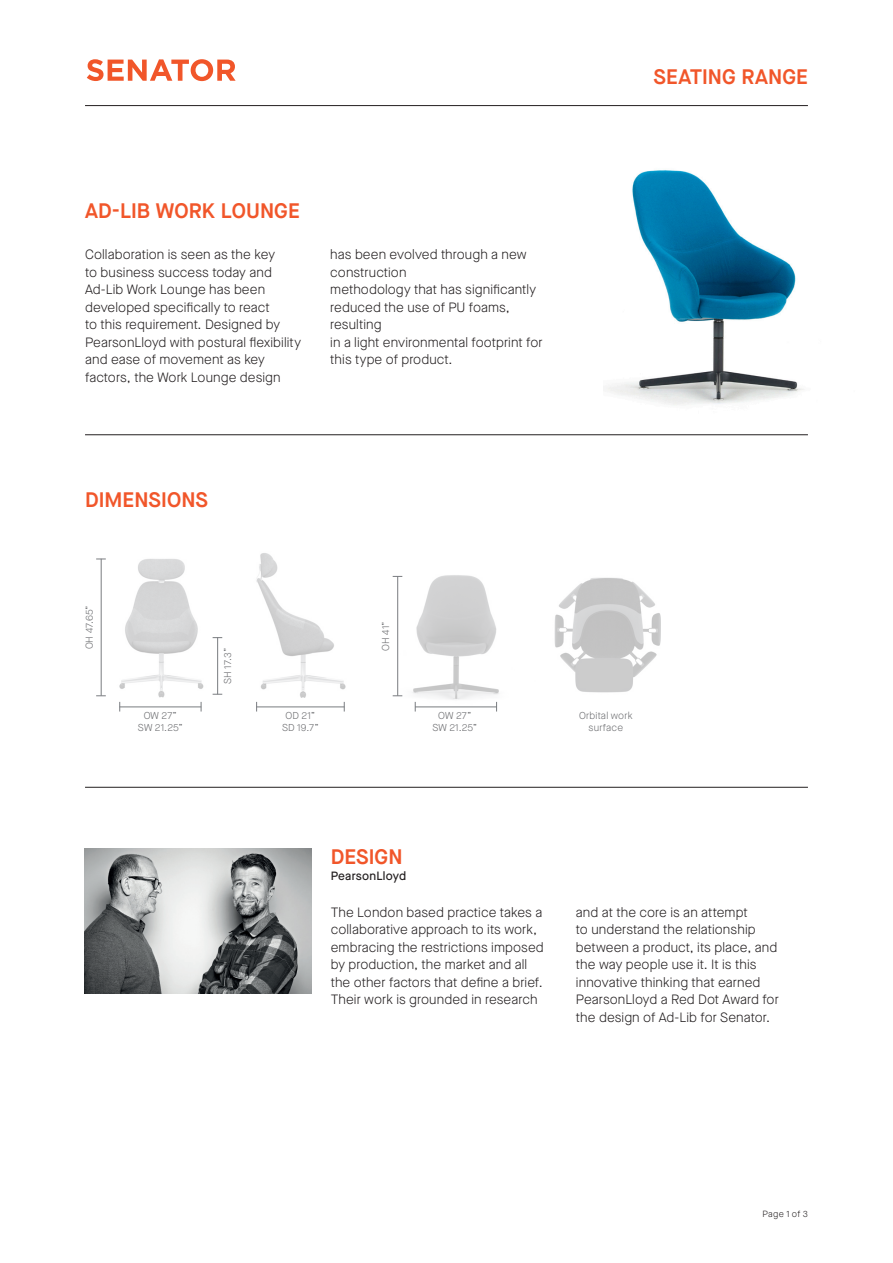
<style>
.page{position:relative;width:893px;height:1263px;background:#fff}
.page>*{position:absolute;margin:0;border:0;box-sizing:border-box;transform-origin:0 0}
.PRODUCT_NAME{font:600 21px "Maison Neue";letter-spacing:.005em;color:#f1562a}
.t1{font:300 13.5px/17.5px "Maison Neue";letter-spacing:.005em;color:#231f20}
.t2{font:500 12px "Maison Neue";letter-spacing:.015em;color:#231f20}
.dimensions{font:300 10.05px/12px "Maison Neue";letter-spacing:.01em;color:#6c6d70;text-align:center}
.t3{font:300 9px "Maison Neue";letter-spacing:.03em;color:#231f20}
</style>
<div class="page">
<hr style="left:85px;top:105px;width:723px;height:1px;background:#231f20">
<svg style="left:87px;top:59px;width:149px;height:22px"></svg>
<img style="left:400px;top:575px;width:99px;height:131px">
<img style="left:554px;top:577px;width:106px;height:116px">
<img style="left:119px;top:559px;width:104px;height:139px">
<img style="left:256px;top:553px;width:90px;height:145px">
<img style="left:606px;top:170px;width:198px;height:236px">
<img style="left:85px;top:848px;width:227px;height:145px">
<hr style="left:85px;top:434px;width:723px;height:1px;background:#231f20">
<hr style="left:85px;top:787px;width:723px;height:1px;background:#231f20">
<hr style="left:120px;top:707px;width:81px;height:1px;background:#797c80">
<hr style="left:415px;top:707px;width:82px;height:1px;background:#797c80">
<hr style="left:217px;top:637px;width:1px;height:57px;background:#797c80">
<hr style="left:101px;top:559px;width:1px;height:137px;background:#797c80">
<hr style="left:397px;top:576px;width:1px;height:120px;background:#797c80">
<hr style="left:256px;top:707px;width:88px;height:1px;background:#797c80">
<p class="PRODUCT_NAME" style="left:653px;top:62px;width:156px">SEATING RANGE</p>
<p class="PRODUCT_NAME" style="left:85px;top:196px;width:216px">AD-LIB WORK LOUNGE</p>
<p class="t1" style="left:85px;top:246px;width:217px">Collaboration is seen as the key<br>to business success today and<br>Ad-Lib Work Lounge has been developed specifically to react<br>to this requirement. Designed by<br>PearsonLloyd with postural flexibility and ease of movement as key factors, the Work Lounge design</p>
<p class="t1" style="left:330px;top:246px;width:214px">has been evolved through a new construction<br>methodology that has significantly reduced the use of PU foams, resulting<br>in a light environmental footprint for this type of product.</p>
<p class="PRODUCT_NAME" style="left:85px;top:485px;width:124px">DIMENSIONS</p>
<p class="dimensions" style="left:83px;top:649px;width:46px;rotate:-90deg">OH 47.65”</p>
<p class="dimensions" style="left:144px;top:709px;width:35px">OW 27”</p>
<p class="dimensions" style="left:138px;top:721px;width:46px">SW 21.25”</p>
<p class="dimensions" style="left:222px;top:684px;width:37px;rotate:-90deg">SH 17.3”</p>
<p class="dimensions" style="left:285px;top:710px;width:31px">OD 21”</p>
<p class="dimensions" style="left:282px;top:722px;width:38px">SD 19.7”</p>
<p class="dimensions" style="left:380px;top:651px;width:31px;rotate:-90deg">OH 41”</p>
<p class="dimensions" style="left:432px;top:709px;width:46px">OW 27”<br>SW 21.25”</p>
<p class="dimensions" style="left:579px;top:709px;width:55px">Orbital work surface</p>
<p class="PRODUCT_NAME" style="left:331px;top:842px;width:73px">DESIGN</p>
<p class="t2" style="left:331px;top:867px;width:77px">PearsonLloyd</p>
<p class="t1" style="left:331px;top:903px;width:214px">The London based practice takes a collaborative approach to its work, embracing the restrictions imposed by production, the market and all the other factors that define a brief.<br>Their work is grounded in research</p>
<p class="t1" style="left:576px;top:903px;width:204px">and at the core is an attempt<br>to understand the relationship between a product, its place, and the way people use it. It is this innovative thinking that earned<br>PearsonLloyd a Red Dot Award for the design of Ad-Lib for Senator.</p>
<p class="t3" style="left:763px;top:1208px;width:47px">Page 1 of 3</p>
</div>
